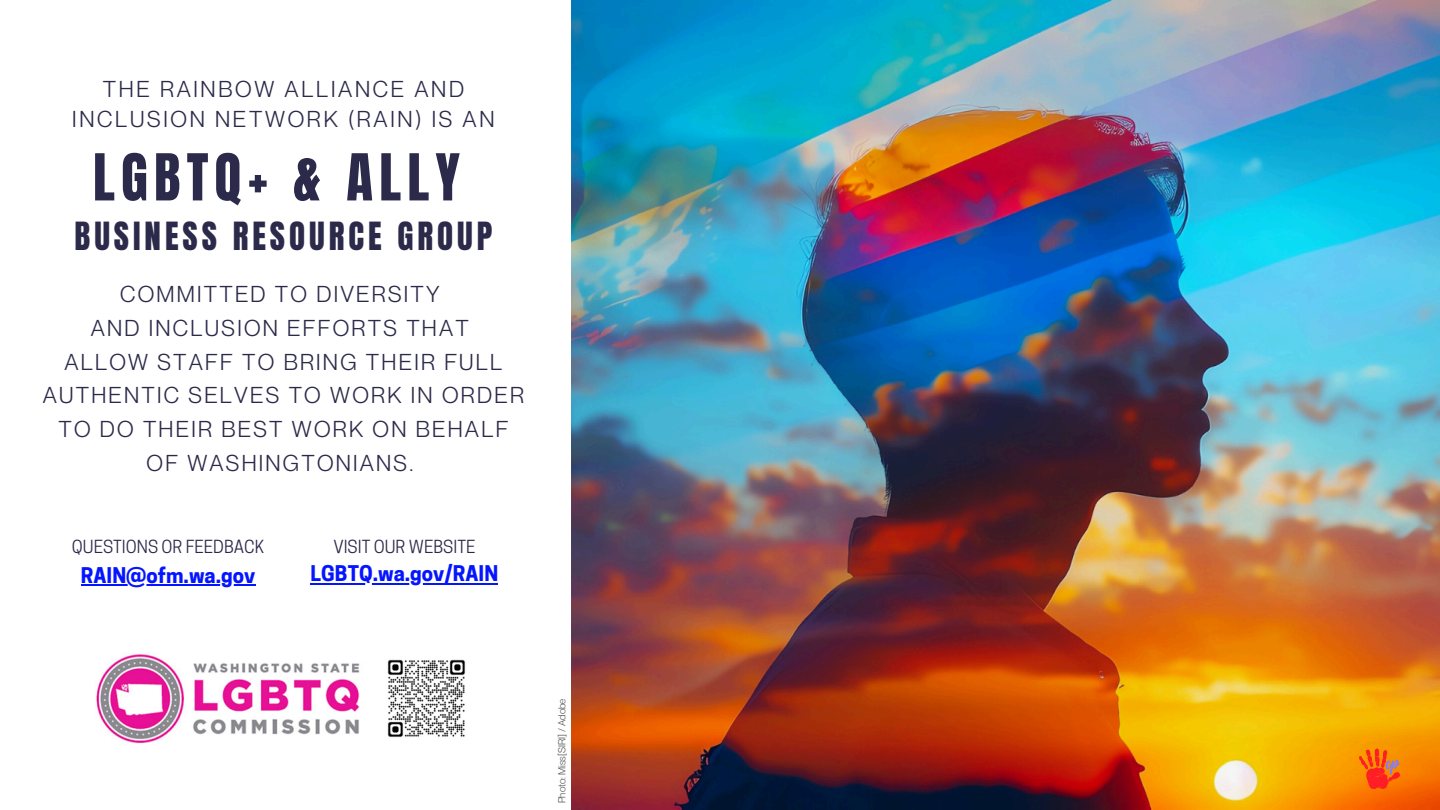
<style>
.page{position:relative;width:1440px;height:810px;background:#fff}
.page>*{position:absolute;margin:0;border:0;box-sizing:border-box;transform-origin:0 0}
.t1{font:55px "Anton";letter-spacing:.115em;color:#2c2a4a}
.t2{font:33px "Anton";letter-spacing:.12em;color:#2c2a4a}
.t3{font:22.5px/33.7px "Neue Montreal";letter-spacing:.1em;color:#2c2a4a;text-align:center}
.t4{font:22.5px/30px "Neue Montreal";letter-spacing:.12em;color:#2c2a4a;text-align:center}
.t5{font:700 20.3px "Cooper Hewitt";color:#0516ff}
.t6{font:17px "Cooper Hewitt";color:#2c2a4a}
.t7{font:16.9px "Cooper Hewitt";color:#2c2a4a}
.t8{font:10px "Neue Montreal";color:#545454}
</style>
<div class="page">
<hr style="left:81px;top:584px;width:174px;height:2px;background:#0516ff">
<hr style="left:311px;top:583px;width:187px;height:1px;background:#0516ff">
<img style="left:572px;top:0;width:868px;height:810px">
<img style="left:387px;top:659px;width:79px;height:79px">
<img style="left:95px;top:653px;width:265px;height:91px">
<svg style="left:1356px;top:742px;width:47px;height:51px;background:#f76d0f"></svg>
<p class="t4" style="left:72px;top:74px;width:424px">THE RAINBOW ALLIANCE AND<br>INCLUSION NETWORK (RAIN) IS AN</p>
<h1 class="t1" style="left:93px;top:138px;width:368px">LGBTQ+ &amp; ALLY</h1>
<h1 class="t2" style="left:75px;top:212px;width:419px">BUSINESS RESOURCE GROUP</h1>
<h1 class="t3" style="left:43px;top:277px;width:483px">COMMITTED TO DIVERSITY<br>AND INCLUSION EFFORTS THAT<br>ALLOW STAFF TO BRING THEIR FULL<br>AUTHENTIC SELVES TO WORK IN ORDER<br>TO DO THEIR BEST WORK ON BEHALF<br>OF WASHINGTONIANS.</h1>
<p class="t6" style="left:72px;top:540px;width:194px">QUESTIONS OR FEEDBACK</p>
<p class="t5" style="left:81px;top:568px;width:176px">RAIN@ofm.wa.gov</p>
<p class="t7" style="left:333px;top:540px;width:144px">VISIT OUR WEBSITE</p>
<p class="t5" style="left:311px;top:566px;width:189px">LGBTQ.wa.gov/RAIN</p>
<p class="t8" style="left:556px;top:803px;width:107px;rotate:-90deg">Photo: Miss[SIRI] / Adobe</p>
</div>
